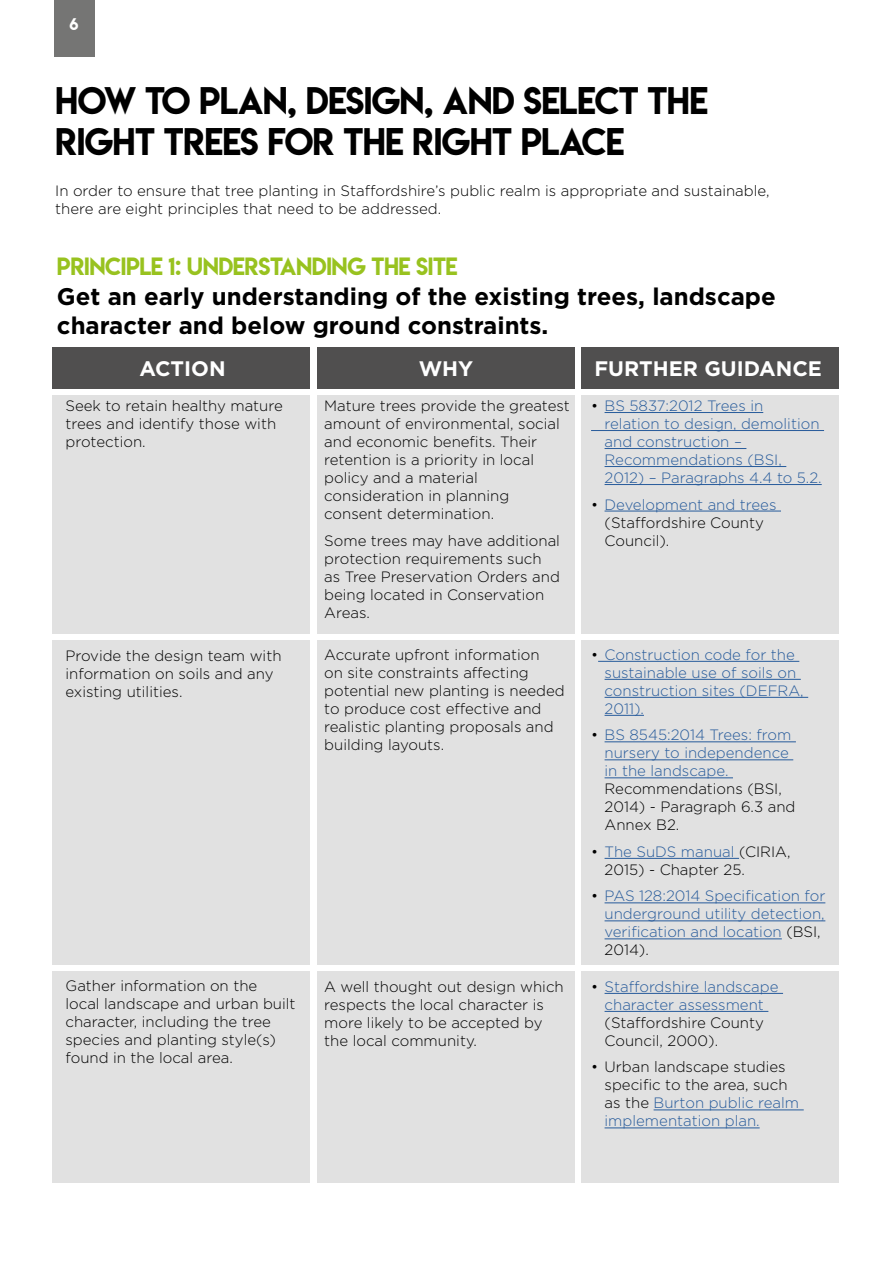
<style>
.page{position:relative;width:893px;height:1263px;background:#fff}
.page>*{position:absolute;margin:0;border:0;box-sizing:border-box;transform-origin:0 0}
.t1{font:34.2px/41px "Lemon Milk";letter-spacing:-.02em;color:#000}
.t2{font:700 24px/28.8px "Gotham";color:#000}
.t3{font:22.2px "Lemon Milk";letter-spacing:-.02em;color:#98c21f}
.t4{font:700 21px "Gotham";color:#fff}
.t5{font:300 15px/18px "Gotham";color:#000}
.t6{font:300 15px/18px "Gotham";color:#275b9b}
.t7{font:15px "Lemon Milk";color:#fff}
.s1{color:#000}
.s2{color:#275b9b}
</style>
<div class="page">
<div style="left:53px;top:395px;width:257px;height:238px;background:#e1e1e1"></div>
<div style="left:317px;top:395px;width:258px;height:238px;background:#e1e1e1"></div>
<div style="left:581px;top:395px;width:258px;height:238px;background:#e1e1e1"></div>
<div style="left:53px;top:347px;width:257px;height:41px;background:#504f4f"></div>
<div style="left:317px;top:347px;width:258px;height:41px;background:#504f4f"></div>
<div style="left:581px;top:347px;width:258px;height:41px;background:#504f4f"></div>
<div style="left:53px;top:640px;width:257px;height:324px;background:#e1e1e1"></div>
<div style="left:317px;top:640px;width:258px;height:324px;background:#e1e1e1"></div>
<div style="left:581px;top:640px;width:258px;height:324px;background:#e1e1e1"></div>
<div style="left:53px;top:971px;width:257px;height:212px;background:#e1e1e1"></div>
<div style="left:317px;top:971px;width:258px;height:212px;background:#e1e1e1"></div>
<div style="left:581px;top:971px;width:258px;height:212px;background:#e1e1e1"></div>
<hr style="left:605px;top:412px;width:158px;height:1px;background:#275b9b">
<hr style="left:591px;top:430px;width:233px;height:1px;background:#275b9b">
<hr style="left:605px;top:448px;width:141px;height:1px;background:#275b9b">
<hr style="left:605px;top:466px;width:181px;height:1px;background:#275b9b">
<hr style="left:605px;top:484px;width:217px;height:1px;background:#275b9b">
<hr style="left:605px;top:511px;width:176px;height:1px;background:#275b9b">
<hr style="left:598px;top:661px;width:201px;height:1px;background:#275b9b">
<hr style="left:605px;top:679px;width:196px;height:1px;background:#275b9b">
<hr style="left:605px;top:697px;width:203px;height:1px;background:#275b9b">
<hr style="left:605px;top:715px;width:39px;height:1px;background:#275b9b">
<hr style="left:605px;top:741px;width:191px;height:1px;background:#275b9b">
<hr style="left:605px;top:759px;width:188px;height:1px;background:#275b9b">
<hr style="left:605px;top:777px;width:128px;height:1px;background:#275b9b">
<hr style="left:605px;top:858px;width:134px;height:1px;background:#275b9b">
<hr style="left:605px;top:902px;width:220px;height:1px;background:#275b9b">
<hr style="left:605px;top:920px;width:220px;height:1px;background:#275b9b">
<hr style="left:605px;top:938px;width:177px;height:1px;background:#275b9b">
<hr style="left:605px;top:993px;width:178px;height:1px;background:#275b9b">
<hr style="left:605px;top:1011px;width:163px;height:1px;background:#275b9b">
<hr style="left:654px;top:1109px;width:150px;height:1px;background:#275b9b">
<hr style="left:605px;top:1127px;width:155px;height:1px;background:#275b9b">
<div style="left:54px;top:0;width:40px;height:56px;background:#757574"></div>
<p class="t7" style="left:70px;top:13px;width:11px">6</p>
<h1 class="t1" style="left:55px;top:80px;width:654px">HOW TO PLAN, DESIGN, AND SELECT THE<br>RIGHT TREES FOR THE RIGHT PLACE</h1>
<p class="t5" style="left:55px;top:182px;width:716px">In order to ensure that tree planting in Staffordshire’s public realm is appropriate and sustainable, there are eight principles that need to be addressed.</p>
<h3 class="t3" style="left:57px;top:251px;width:402px">PRINCIPLE 1: UNDERSTANDING THE SITE</h3>
<h2 class="t2" style="left:57px;top:282px;width:720px">Get an early understanding of the existing trees, landscape character and below ground constraints.</h2>
<h3 class="t4" style="left:139px;top:355px;width:88px">ACTION</h3>
<h3 class="t4" style="left:419px;top:355px;width:56px">WHY</h3>
<h3 class="t4" style="left:594px;top:355px;width:229px">FURTHER GUIDANCE</h3>
<p class="t5" style="left:324px;top:396px;width:247px">Mature trees provide the greatest amount of environmental, social and economic benefits. Their retention is a priority in local policy and a material consideration in planning consent determination.</p>
<p class="t5" style="left:324px;top:531px;width:237px">Some trees may have additional protection requirements such as Tree Preservation Orders and being located in Conservation<br>Areas.</p>
<p class="t5" style="left:324px;top:645px;width:242px">Accurate upfront information<br>on site constraints affecting potential new planting is needed to produce cost effective and realistic planting proposals and building layouts.</p>
<p class="t5" style="left:65px;top:396px;width:219px">Seek to retain healthy mature trees and identify those with protection.</p>
<p class="t6" style="left:605px;top:396px;width:219px;text-indent:-14px"><span class="s1">•</span> BS 5837:2012 Trees in relation to design, demolition and construction –<br>Recommendations (BSI,<br>2012) – Paragraphs 4.4 to 5.2.</p>
<p class="t5" style="left:605px;top:495px;width:173px;text-indent:-14px">• <span class="s2">Development and trees </span>(Staffordshire County<br>Council).</p>
<p class="t6" style="left:605px;top:645px;width:201px;text-indent:-14px"><span class="s1">•</span> Construction code for the sustainable use of soils on construction sites (DEFRA,<br>2011).</p>
<p class="t6" style="left:605px;top:726px;width:188px;text-indent:-14px"><span class="s1">•</span> BS 8545:2014 Trees: from nursery to independence in the landscape.</p>
<p class="t5" style="left:605px;top:780px;width:192px">Recommendations (BSI,<br>2014) - Paragraph 6.3 and<br>Annex B2.</p>
<p class="t5" style="left:605px;top:842px;width:187px;text-indent:-14px">• <span class="s2">The SuDS manual</span> (CIRIA,<br>2015) - Chapter 25.</p>
<p class="t6" style="left:605px;top:887px;width:222px;text-indent:-14px"><span class="s1">•</span> PAS 128:2014 Specification for underground utility detection, verification and location <span class="s1">(BSI,<br>2014).</span></p>
<p class="t6" style="left:591px;top:977px;width:189px;text-align:center"><span class="s1">•</span> Staffordshire landscape character assessment</p>
<p class="t5" style="left:605px;top:1013px;width:161px">(Staffordshire County<br>Council, 2000).</p>
<p class="t5" style="left:605px;top:1058px;width:196px;text-indent:-14px">• Urban landscape studies specific to the area, such as the <span class="s2">Burton public realm implementation plan.</span></p>
<p class="t5" style="left:65px;top:646px;width:218px">Provide the design team with information on soils and any existing utilities.</p>
<p class="t5" style="left:65px;top:976px;width:232px">Gather information on the<br>local landscape and urban built character, including the tree species and planting style(s) found in the local area.</p>
<p class="t5" style="left:324px;top:977px;width:241px">A well thought out design which respects the local character is more likely to be accepted by the local community.</p>
</div>
